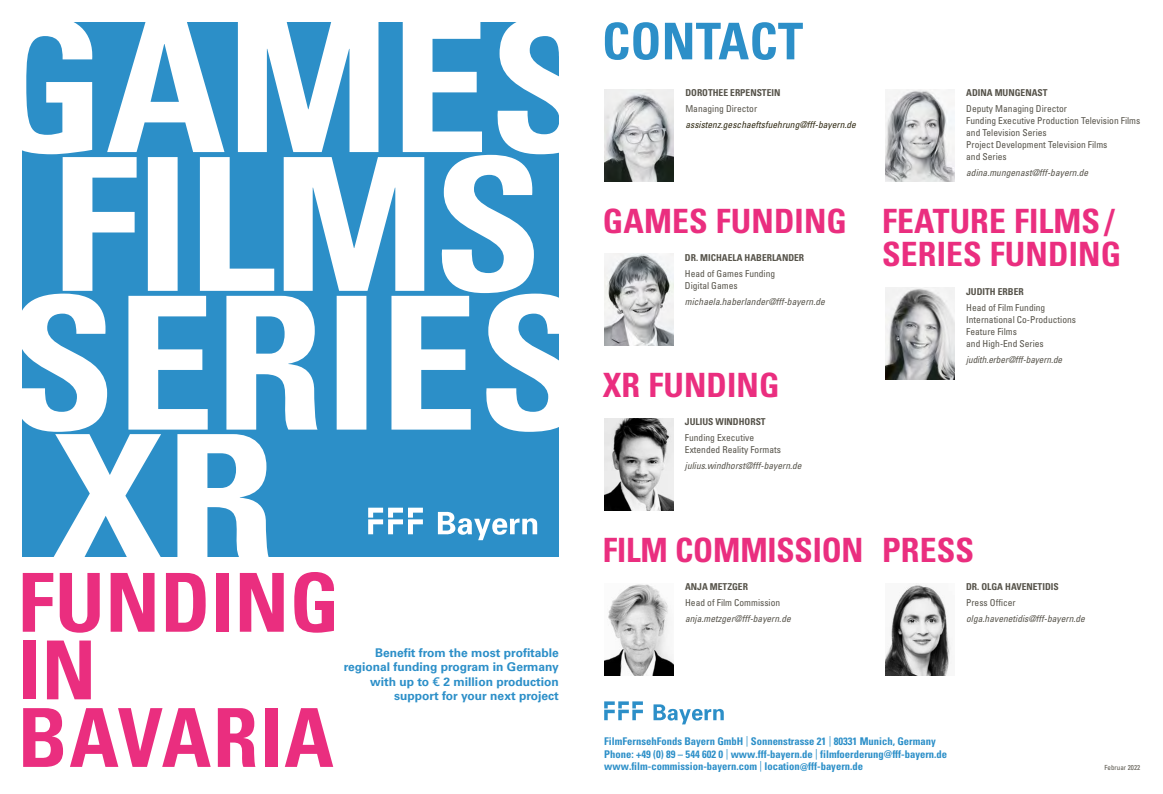
<style>
.page{position:relative;width:1163px;height:794px;background:#fff}
.page>*{position:absolute;margin:0;border:0;box-sizing:border-box;transform-origin:0 0}
.t1{font:700 condensed 81.4px/67.6px "Univers LT Std";letter-spacing:.01em;color:#ea2e7f}
.t2{font:700 condensed 50.6px "Univers LT Std";letter-spacing:.005em;color:#2c8fc8}
.t3{font:700 condensed 33.5px/33.5px "Univers LT Std";letter-spacing:.005em;color:#ea2e7f}
.t4{font:700 12px/14.5px "Univers LT Std";color:#2c8fc8;text-align:right}
.t5{font:700 condensed 10.6px/12.5px "Univers LT Std";color:#2c8fc8}
.t6{font:condensed 9.5px/12px "Univers LT Std";color:#57544b}
.t7{font:italic condensed 9.5px "Univers LT Std";color:#57544b}
.t8{font:700 condensed 9.5px "Univers LT Std";color:#57544b}
.t9{font:italic condensed 9.5px "Univers LT Std";color:#2f2912}
.t10{font:condensed 7px "Univers LT Std";color:#57544b}
.s1{font-family:"Kievit OT";font-weight:500;font-size:13px}
.s2{font-weight:400}
</style>
<div class="page">
<div style="left:23px;top:23px;width:535px;height:533px;background:#2c8fc8"></div>
<svg style="left:368px;top:507px;width:55px;height:27px"></svg>
<svg style="left:438px;top:511px;width:99px;height:29px"></svg>
<svg style="left:22px;top:22px;width:537px;height:132px;fill:#fff"></svg>
<svg style="left:63px;top:155px;width:471px;height:138px;fill:#fff"></svg>
<svg style="left:22px;top:294px;width:537px;height:138px;fill:#fff"></svg>
<svg style="left:53px;top:434px;width:216px;height:123px"></svg>
<img style="left:604px;top:89px;width:69px;height:92px">
<svg style="left:604px;top:701px;width:38px;height:19px"></svg>
<svg style="left:653px;top:704px;width:70px;height:20px"></svg>
<img style="left:604px;top:254px;width:69px;height:92px">
<img style="left:604px;top:584px;width:69px;height:91px">
<img style="left:604px;top:418px;width:69px;height:92px">
<img style="left:885px;top:288px;width:69px;height:92px">
<img style="left:885px;top:583px;width:66px;height:92px">
<img style="left:885px;top:89px;width:69px;height:92px">
<h1 class="t1" style="left:18px;top:568px;width:323px">FUNDING<br>IN<br>BAVARIA</h1>
<p class="t4" style="left:344px;top:645px;width:216px">Benefit from the most profitable regional funding program in Germany with up to <span class="s1">€</span> 2 million production support for your next project</p>
<h2 class="t2" style="left:602px;top:10px;width:203px">CONTACT</h2>
<p class="t8" style="left:685px;top:87px;width:97px">DOROTHEE ERPENSTEIN</p>
<p class="t6" style="left:685px;top:103px;width:73px">Managing Director</p>
<p class="t9" style="left:685px;top:119px;width:172px">assistenz.geschaeftsfuehrung@fff-bayern.de</p>
<h3 class="t3" style="left:602px;top:204px;width:246px">GAMES FUNDING</h3>
<p class="t8" style="left:684px;top:251px;width:121px">DR. MICHAELA HABERLANDER</p>
<p class="t6" style="left:684px;top:267px;width:92px">Head of Games Funding<br>Digital Games</p>
<p class="t7" style="left:684px;top:295px;width:141px">michaela.haberlander@fff-bayern.de</p>
<h3 class="t3" style="left:602px;top:368px;width:178px">XR FUNDING</h3>
<p class="t8" style="left:684px;top:416px;width:82px">JULIUS WINDHORST</p>
<p class="t6" style="left:684px;top:432px;width:98px">Funding Executive<br>Extended Reality Formats</p>
<p class="t7" style="left:684px;top:460px;width:118px">julius.windhorst@fff-bayern.de</p>
<p class="t8" style="left:966px;top:87px;width:83px">ADINA MUNGENAST</p>
<p class="t6" style="left:966px;top:103px;width:175px">Deputy Managing Director<br>Funding Executive Production Television Films and Television Series<br>Project Development Television Films<br>and Series</p>
<p class="t7" style="left:966px;top:167px;width:123px">adina.mungenast@fff-bayern.de</p>
<h3 class="t3" style="left:882px;top:204px;width:240px">FEATURE FILMS/<br>SERIES FUNDING</h3>
<p class="t8" style="left:966px;top:285px;width:59px">JUDITH ERBER</p>
<p class="t6" style="left:966px;top:301px;width:111px">Head of Film Funding<br>International Co-Productions<br>Feature Films<br>and High-End Series</p>
<p class="t7" style="left:966px;top:353px;width:98px">judith.erber@fff-bayern.de</p>
<h3 class="t3" style="left:602px;top:533px;width:262px">FILM COMMISSION</h3>
<p class="t8" style="left:685px;top:580px;width:64px">ANJA METZGER</p>
<p class="t6" style="left:685px;top:596px;width:96px">Head of Film Commission</p>
<p class="t7" style="left:685px;top:612px;width:107px">anja.metzger@fff-bayern.de</p>
<h3 class="t3" style="left:882px;top:533px;width:93px">PRESS</h3>
<p class="t8" style="left:965px;top:580px;width:94px">DR. OLGA HAVENETIDIS</p>
<p class="t6" style="left:965px;top:596px;width:51px">Press Officer</p>
<p class="t7" style="left:965px;top:612px;width:120px">olga.havenetidis@fff-bayern.de</p>
<p class="t5" style="left:604px;top:735px;width:344px">FilmFernsehFonds Bayern GmbH <span class="s2">|</span> Sonnenstrasse 21 <span class="s2">|</span> 80331 Munich, Germany<br>Phone: +49 (0) 89 – 544 602 0 <span class="s2">|</span> www.fff-bayern.de <span class="s2">|</span> filmfoerderung@fff-bayern.de www.film-commission-bayern.com <span class="s2">|</span> location@fff-bayern.de</p>
<p class="t10" style="left:1104px;top:763px;width:37px">Februar 2022</p>
</div>
